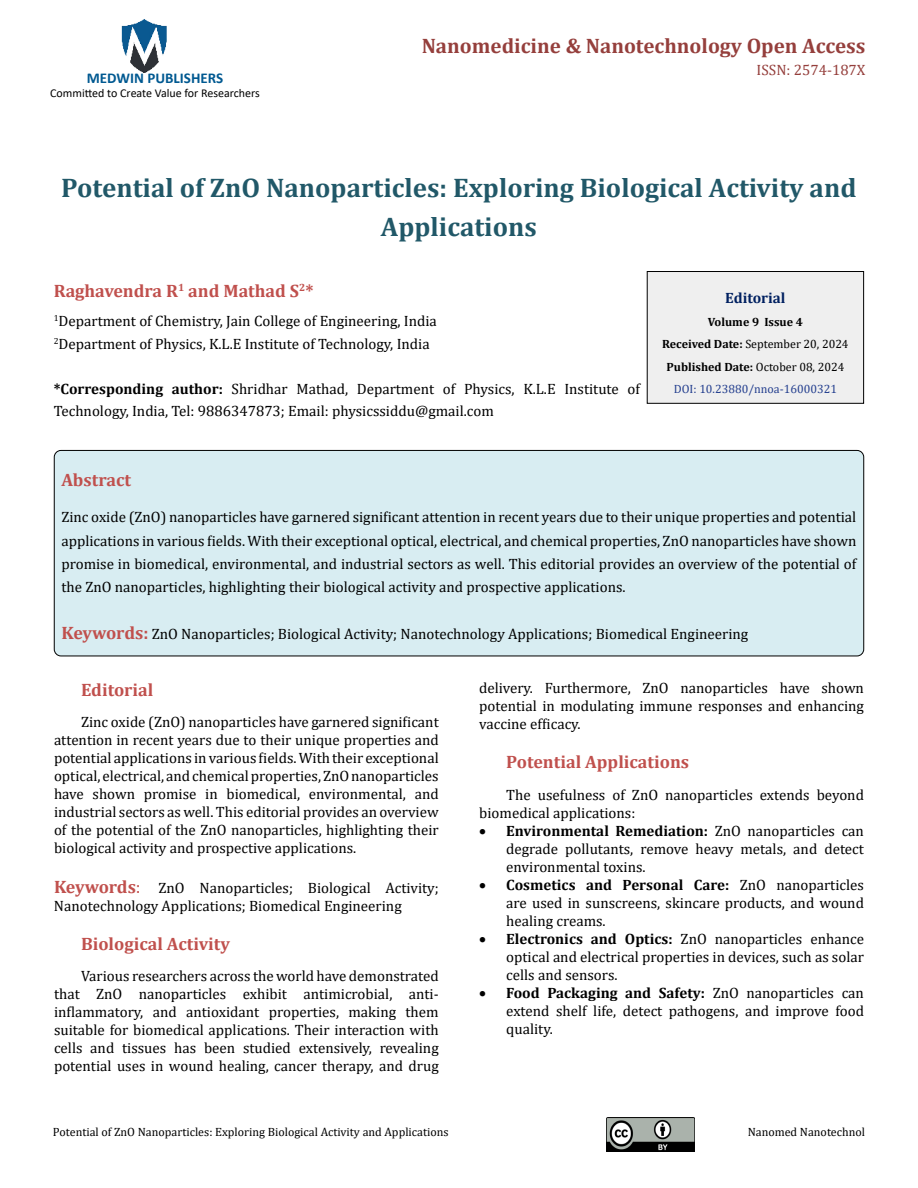
<style>
.page{position:relative;width:918px;height:1188px;background:#fff}
.page>*{position:absolute;margin:0;border:0;box-sizing:border-box;transform-origin:0 0}
.t1{font:700 27px/39px "Cambria";color:#215868;text-align:center}
.t2{font:700 21px "Cambria";color:#953f3c}
.t3{font:700 18px "Cambria";color:#c0504d}
.t4{font:15px/18px "Cambria";color:#000;text-align:justify}
.t5{font:700 15px "Calibri";color:#005991}
.t6{font:15px "Cambria";color:#953f3c}
.t7{font:700 15px "Cambria";color:#002060}
.t8{font:700 12px/22.5px "Cambria";color:#000;text-align:center}
.t9{font:12px "Cambria";color:#000}
.t10{font:12px "Calibri";color:#000}
.s1{font-weight:700}
.s2{font-weight:400}
.s3{font-weight:400;color:#25408f}
.s4{font-weight:700;font-size:18px;color:#c0504d}
.s5{font-size:18px;color:#c0504d}
</style>
<div class="page">
<img style="left:121px;top:19px;width:46px;height:54px">
<img style="left:606px;top:1118px;width:89px;height:33px">
<div style="left:647px;top:272px;width:217px;height:131px;background:#efefef"></div>
<div style="left:647px;top:271px;width:217px;height:133px;border:1px solid #000"></div>
<div style="left:54px;top:450px;width:810px;height:206px;background:#d8edf2;border-radius:7px"></div>
<div style="left:54px;top:450px;width:810px;height:206px;border:1px solid #000;border-radius:7px"></div>
<p class="t5" style="left:87px;top:67px;width:138px">MEDWIN PUBLISHERS</p>
<p class="t10" style="left:50px;top:85px;width:211px">Committed to Create Value for Researchers</p>
<h2 class="t2" style="left:422px;top:31px;width:445px">Nanomedicine &amp; Nanotechnology Open Access</h2>
<p class="t6" style="left:757px;top:62px;width:110px">ISSN: 2574-187X</p>
<h1 class="t1" style="left:61px;top:167px;width:797px">Potential of ZnO Nanoparticles: Exploring Biological Activity and<br>Applications</h1>
<p class="t3" style="left:54px;top:278px;width:261px">Raghavendra R<sup>1</sup> and Mathad S<sup>2</sup>*</p>
<p class="t4" style="left:54px;top:310px;width:385px;line-height:22.5px"><sup>1</sup>Department of Chemistry, Jain College of Engineering, India<br><sup>2</sup>Department of Physics, K.L.E Institute of Technology, India</p>
<p class="t4" style="left:54px;top:377px;width:588px;line-height:22.5px"><span class="s1">*Corresponding author:</span> Shridhar Mathad, Department of Physics, K.L.E Institute of<br>Technology, India, Tel: 9886347873; Email: physicssiddu@gmail.com</p>
<p class="t7" style="left:725px;top:287px;width:62px">Editorial</p>
<p class="t8" style="left:662px;top:310px;width:188px">Volume 9 Issue 4<br>Received Date: <span class="s2">September 20, 2024<br></span>Published Date: <span class="s2">October 08, 2024<br></span><span class="s3">DOI: 10.23880/nnoa-16000321</span></p>
<p class="t3" style="left:61px;top:467px;width:71px">Abstract</p>
<p class="t4" style="left:61px;top:506px;width:797px;line-height:23.2px">Zinc oxide (ZnO) nanoparticles have garnered significant attention in recent years due to their unique properties and potential applications in various fields. With their exceptional optical, electrical, and chemical properties, ZnO nanoparticles have shown promise in biomedical, environmental, and industrial sectors as well. This editorial provides an overview of the potential of the ZnO nanoparticles, highlighting their biological activity and prospective applications.</p>
<p class="t4" style="left:61px;top:625px;width:688px"><span class="s4">Keywords:</span> ZnO Nanoparticles; Biological Activity; Nanotechnology Applications; Biomedical Engineering</p>
<p class="t3" style="left:81px;top:677px;width:74px">Editorial</p>
<p class="t4" style="left:54px;top:713px;width:386px;text-indent:27px">Zinc oxide (ZnO) nanoparticles have garnered significant attention in recent years due to their unique properties and potential applications in various fields. With their exceptional optical, electrical, and chemical properties, ZnO nanoparticles have shown promise in biomedical, environmental, and industrial sectors as well. This editorial provides an overview of the potential of the ZnO nanoparticles, highlighting their biological activity and prospective applications.</p>
<p class="t4" style="left:54px;top:879px;width:386px"><span class="s4">Keywords</span><span class="s5">:</span> ZnO Nanoparticles; Biological Activity;<br>Nanotechnology Applications; Biomedical Engineering</p>
<p class="t3" style="left:81px;top:931px;width:151px">Biological Activity</p>
<p class="t4" style="left:54px;top:967px;width:386px;text-indent:27px">Various researchers across the world have demonstrated that ZnO nanoparticles exhibit antimicrobial, anti&shy;inflammatory, and antioxidant properties, making them suitable for biomedical applications. Their interaction with cells and tissues has been studied extensively, revealing potential uses in wound healing, cancer therapy, and drug</p>
<p class="t4" style="left:479px;top:679px;width:386px">delivery. Furthermore, ZnO nanoparticles have shown potential in modulating immune responses and enhancing vaccine efficacy.</p>
<p class="t3" style="left:506px;top:750px;width:184px">Potential Applications</p>
<p class="t4" style="left:479px;top:786px;width:386px;text-indent:27px">The usefulness of ZnO nanoparticles extends beyond biomedical applications:</p>
<p class="t4" style="left:506px;top:822px;width:359px;text-indent:-27px">• <span class="s1">Environmental Remediation:</span> ZnO nanoparticles can degrade pollutants, remove heavy metals, and detect environmental toxins.</p>
<p class="t4" style="left:506px;top:876px;width:359px;text-indent:-27px">• <span class="s1">Cosmetics and Personal Care:</span> ZnO nanoparticles are used in sunscreens, skincare products, and wound healing creams.</p>
<p class="t4" style="left:506px;top:930px;width:359px;text-indent:-27px">• <span class="s1">Electronics and Optics:</span> ZnO nanoparticles enhance optical and electrical properties in devices, such as solar cells and sensors.</p>
<p class="t4" style="left:506px;top:984px;width:359px;text-indent:-27px">• <span class="s1">Food Packaging and Safety:</span> ZnO nanoparticles can extend shelf life, detect pathogens, and improve food quality.</p>
<p class="t9" style="left:53px;top:1125px;width:397px">Potential of ZnO Nanoparticles: Exploring Biological Activity and Applications</p>
<p class="t9" style="left:748px;top:1125px;width:119px">Nanomed Nanotechnol</p>
</div>
